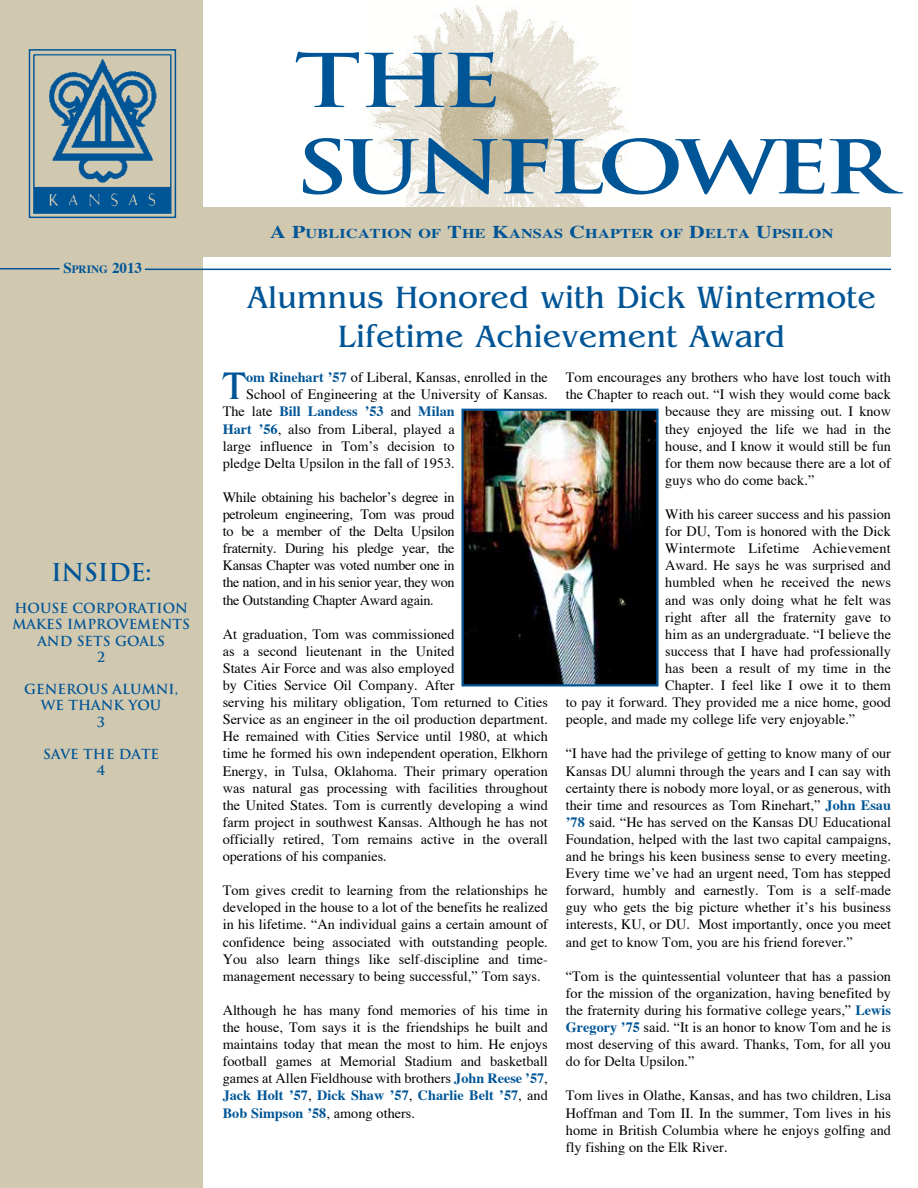
<style>
.page{position:relative;width:918px;height:1188px;background:#fff}
.page>*{position:absolute;margin:0;border:0;box-sizing:border-box;transform-origin:0 0}
.t1{font:700 72px/86.4px "Trajan";letter-spacing:-.075em;color:#005596;scale:1.3 1}
.t2{font:40.2px "Benguiat";color:#005596}
.t3{font:32.25px/38.7px "Benguiat";color:#005596;text-align:center}
.t4{font:700 24px "Trajan";letter-spacing:-.01em;color:#005596}
.t5{font:700 15px "Times";color:#005596}
.t6{font:14.25px/17.1px "Times";color:#000;text-align:justify}
.t7{font:700 14.25px "Times";color:#005596}
.t8{font:700 13.5px/16.2px "Trajan";color:#005596;text-align:center}
.t9{font:700 13.5px "Times";letter-spacing:.015em;color:#005596;scale:1.2 1}
.s1{font-size:11.25px}
.s2{font-size:18px}
.s3{font-weight:700;color:#005596}
.s4{font-weight:400;color:#000}
</style>
<div class="page">
<img style="left:365px;top:5px;width:263px;height:202px">
<div style="left:40px;top:207px;width:851px;height:49px;background:#d1c8b0"></div>
<div style="left:0;top:0;width:202px;height:1188px;background:#d1c8b0"></div>
<hr style="left:145px;top:269px;width:746px;height:1px;background:#005596">
<hr style="left:0;top:268px;width:60px;height:1px;background:#005596">
<div style="left:29px;top:49px;width:147px;height:169px;border:2px solid #005596"></div>
<img style="left:33px;top:53px;width:139px;height:161px">
<img style="left:464px;top:412px;width:192px;height:272px">
<div style="left:461px;top:409px;width:198px;height:278px;border:2px solid #005596"></div>
<p class="t5" style="left:63px;top:258px;width:80px">S<span class="s1">PRING</span> 2013</p>
<h3 class="t4" style="left:51px;top:557px;width:102px">INSIDE:</h3>
<p class="t8" style="left:12px;top:600px;width:179px">HOUSE CORPORATION<br>MAKES IMPROVEMENTS<br>AND SETS GOALS<br>2</p>
<p class="t8" style="left:24px;top:681px;width:155px">GENEROUS ALUMNI,<br>WE THANK YOU<br>3</p>
<p class="t8" style="left:43px;top:746px;width:117px">SAVE THE DATE<br>4</p>
<h1 class="t1" style="left:294px;top:38px;width:463px">THE<br>SUNFLOWER</h1>
<p class="t9" style="left:270px;top:225px;width:228px"><span class="s2">A P</span>UBLICATION OF <span class="s2">T</span>HE <span class="s2">K</span>ANSAS</p>
<p class="t9" style="left:569px;top:225px;width:222px"><span class="s2">C</span>HAPTER OF <span class="s2">D</span>ELTA <span class="s2">U</span>PSILON</p>
<h3 class="t3" style="left:247px;top:279px;width:631px">Alumnus Honored with Dick Wintermote<br>Lifetime Achievement Award</h3>
<h2 class="t2" style="left:223px;top:364px;width:25px">T</h2>
<p class="t6" style="left:246px;top:370px;width:303px"><span class="s3">om Rinehart ’57</span> of Liberal, Kansas, enrolled in the</p>
<p class="t6" style="left:246px;top:387px;width:303px">School of Engineering at the University of Kansas.</p>
<p class="t7" style="left:223px;top:402px;width:233px"><span class="s4">The late</span> Bill Landess ’53 <span class="s4">and</span> Milan</p>
<p class="t6" style="left:223px;top:421px;width:233px"><span class="s3">Hart ’56</span>, also from Liberal, played a</p>
<p class="t6" style="left:223px;top:438px;width:233px">large influence in Tom’s decision to</p>
<p class="t6" style="left:223px;top:455px;width:233px">pledge Delta Upsilon in the fall of 1953.</p>
<p class="t6" style="left:223px;top:489px;width:234px">While obtaining his bachelor’s degree in petroleum engineering, Tom was proud to be a member of the Delta Upsilon fraternity. During his pledge year, the Kansas Chapter was voted number one in the nation, and in his senior year, they won the Outstanding Chapter Award again.</p>
<p class="t6" style="left:223px;top:626px;width:327px;text-align:left">At graduation, Tom was commissioned<br>as a second lieutenant in the United<br>States Air Force and was also employed<br>by Cities Service Oil Company. After<br>serving his military obligation, Tom returned to Cities Service as an engineer in the oil production department.<br>He remained with Cities Service until 1980, at which time he formed his own independent operation, Elkhorn Energy, in Tulsa, Oklahoma. Their primary operation was natural gas processing with facilities throughout the United States. Tom is currently developing a wind farm project in southwest Kansas. Although he has not officially retired, Tom remains active in the overall operations of his companies.</p>
<p class="t6" style="left:223px;top:883px;width:327px">Tom gives credit to learning from the relationships he developed in the house to a lot of the benefits he realized in his lifetime. “An individual gains a certain amount of confidence being associated with outstanding people.<br>You also learn things like self-discipline and time&shy;management necessary to being successful,” Tom says.</p>
<p class="t6" style="left:223px;top:1002px;width:327px">Although he has many fond memories of his time in the house, Tom says it is the friendships he built and maintains today that mean the most to him. He enjoys football games at Memorial Stadium and basketball games at Allen Fieldhouse with brothers <span class="s3">John Reese ’57</span>, <span class="s3">Jack Holt ’57</span>, <span class="s3">Dick Shaw ’57</span>, <span class="s3">Charlie Belt ’57</span>, and <span class="s3">Bob Simpson ’58</span>, among others.</p>
<p class="t6" style="left:566px;top:370px;width:327px">Tom encourages any brothers who have lost touch with</p>
<p class="t6" style="left:566px;top:387px;width:327px">the Chapter to reach out. “I wish they would come back</p>
<p class="t6" style="left:665px;top:404px;width:227px">because they are missing out. I know</p>
<p class="t6" style="left:665px;top:421px;width:227px">they enjoyed the life we had in the</p>
<p class="t6" style="left:665px;top:438px;width:227px">house, and I know it would still be fun</p>
<p class="t6" style="left:665px;top:455px;width:227px">for them now because there are a lot of</p>
<p class="t6" style="left:665px;top:472px;width:151px">guys who do come back.”</p>
<p class="t6" style="left:665px;top:507px;width:227px">With his career success and his passion</p>
<p class="t6" style="left:665px;top:524px;width:227px">for DU, Tom is honored with the Dick</p>
<p class="t6" style="left:665px;top:541px;width:227px">Wintermote Lifetime Achievement</p>
<p class="t6" style="left:665px;top:558px;width:227px">Award. He says he was surprised and</p>
<p class="t6" style="left:665px;top:575px;width:227px">humbled when he received the news</p>
<p class="t6" style="left:665px;top:592px;width:227px">and was only doing what he felt was</p>
<p class="t6" style="left:665px;top:609px;width:227px">right after all the fraternity gave to</p>
<p class="t6" style="left:665px;top:626px;width:227px">him as an undergraduate. “I believe the</p>
<p class="t6" style="left:665px;top:643px;width:227px">success that I have had professionally</p>
<p class="t6" style="left:665px;top:660px;width:227px">has been a result of my time in the</p>
<p class="t6" style="left:665px;top:678px;width:227px">Chapter. I feel like I owe it to them</p>
<p class="t6" style="left:566px;top:695px;width:327px">to pay it forward. They provided me a nice home, good</p>
<p class="t6" style="left:566px;top:712px;width:291px">people, and made my college life very enjoyable.”</p>
<p class="t6" style="left:566px;top:746px;width:327px">“I have had the privilege of getting to know many of our Kansas DU alumni through the years and I can say with certainty there is nobody more loyal, or as generous, with their time and resources as Tom Rinehart,” <span class="s3">John Esau ’78</span> said. “He has served on the Kansas DU Educational Foundation, helped with the last two capital campaigns, and he brings his keen business sense to every meeting.<br>Every time we’ve had an urgent need, Tom has stepped forward, humbly and earnestly. Tom is a self-made guy who gets the big picture whether it’s his business interests, KU, or DU. Most importantly, once you meet and get to know Tom, you are his friend forever.”</p>
<p class="t6" style="left:566px;top:968px;width:327px">“Tom is the quintessential volunteer that has a passion for the mission of the organization, having benefited by the fraternity during his formative college years,” <span class="s3">Lewis Gregory ’75</span> said. “It is an honor to know Tom and he is most deserving of this award. Thanks, Tom, for all you do for Delta Upsilon.”</p>
<p class="t6" style="left:566px;top:1088px;width:327px">Tom lives in Olathe, Kansas, and has two children, Lisa Hoffman and Tom II. In the summer, Tom lives in his home in British Columbia where he enjoys golfing and fly fishing on the Elk River.</p>
</div>
